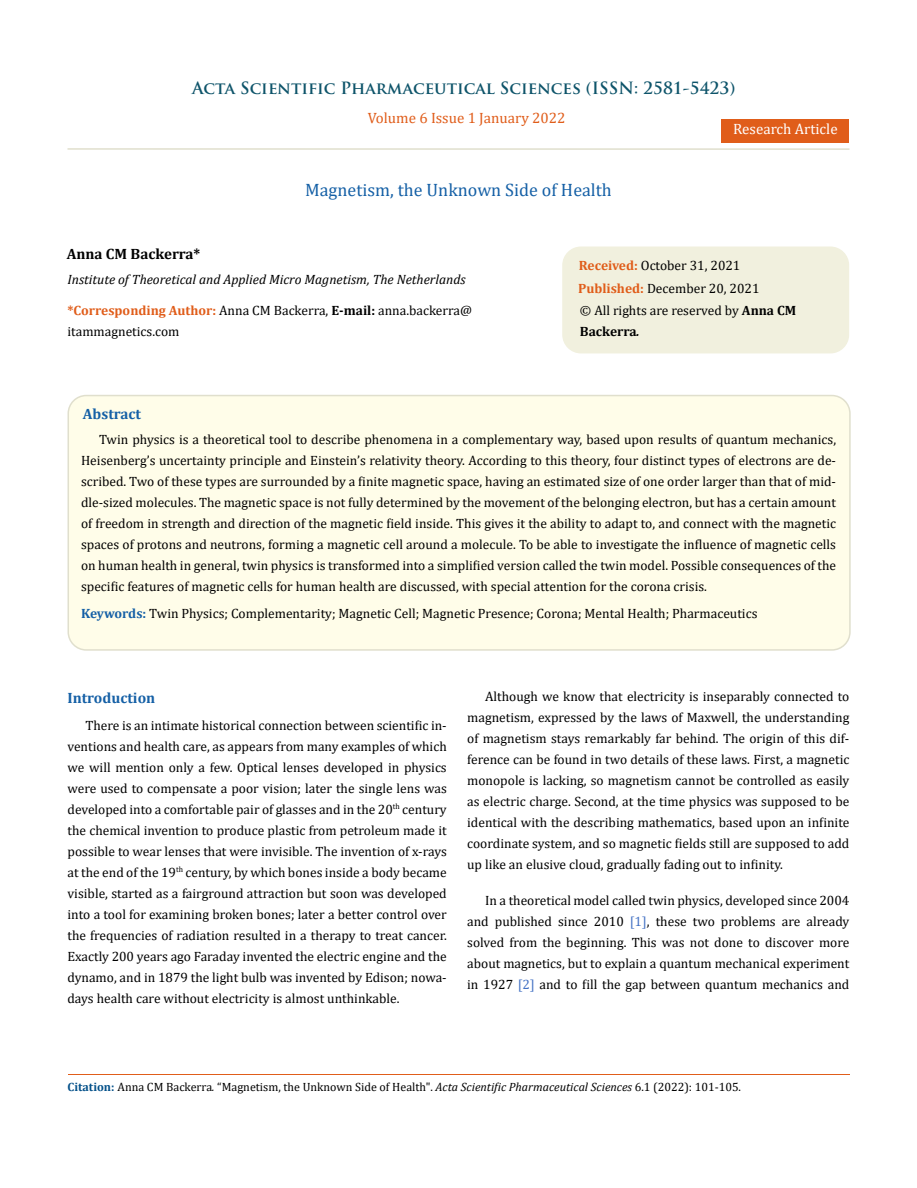
<style>
.page{position:relative;width:917px;height:1188px;background:#fff}
.page>*{position:absolute;margin:0;border:0;box-sizing:border-box;transform-origin:0 0}
.t1{font:18px "Cambria";color:#1560a6}
.t2{font:700 16.5px "Trajan Pro";color:#0e546a}
.t3{font:15px "Cambria";color:#e05d1a}
.t4{font:700 15px "Cambria";color:#1560a6}
.t5{font:700 15px "Cambria";color:#000}
.t6{font:15px "Cambria";color:#fff}
.t7{font:13.5px/21px "Cambria";color:#000;text-align:justify}
.t8{font:italic 13.5px "Cambria";color:#000}
.t9{font:12px "Cambria";color:#000}
.s1{font-weight:700;color:#e05d1a}
.s2{font-weight:700}
.s3{font-weight:700;font-style:italic}
.s4{font-weight:700;color:#1560a6}
.s5{color:#4472c4}
.s6{font-weight:700;color:#035089}
.s7{font-style:italic}
</style>
<div class="page">
<div style="left:721px;top:119px;width:128px;height:23px;background:#e05d1a"></div>
<div style="left:563px;top:247px;width:285px;height:106px;background:#f1f0de;border-radius:18px"></div>
<div style="left:562px;top:247px;width:287px;height:106px;border:2px solid #f1f0de;border-radius:18px"></div>
<div style="left:68px;top:396px;width:781px;height:254px;background:#fffde9;border-radius:18px"></div>
<div style="left:67px;top:395px;width:783px;height:256px;border:2px solid #e0dfcd;border-radius:18px"></div>
<hr style="left:68px;top:1075px;width:781px;height:1px;background:#e05d1a">
<hr style="left:67px;top:148px;width:782px;height:2px;background:#e0dfcd">
<p class="t2" style="left:192px;top:77px;width:545px">Acta Scientific Pharmaceutical Sciences (ISSN: 2581-5423)</p>
<p class="t3" style="left:368px;top:109px;width:199px">Volume 6 Issue 1 January 2022</p>
<p class="t6" style="left:733px;top:120px;width:106px">Research Article</p>
<h1 class="t1" style="left:305px;top:180px;width:308px">Magnetism, the Unknown Side of Health</h1>
<p class="t5" style="left:67px;top:243px;width:135px">Anna CM Backerra*</p>
<p class="t8" style="left:67px;top:270px;width:399px">Institute of Theoretical and Applied Micro Magnetism, The Netherlands</p>
<p class="t7" style="left:67px;top:300px;width:406px"><span class="s1">*Corresponding Author:</span> Anna CM Backerra, <span class="s2">E-mail:</span> anna.backerra@ itammagnetics.com</p>
<p class="t7" style="left:578px;top:254px;width:183px;line-height:23px"><span class="s1">Received:</span> October 31, 2021<br><span class="s1">Published:</span> December 20, 2021</p>
<p class="t7" style="left:580px;top:300px;width:218px">© All rights are reserved by <span class="s2">Anna CM<br>Backerra</span><span class="s3">.</span></p>
<p class="t4" style="left:83px;top:403px;width:60px">Abstract</p>
<p class="t7" style="left:81px;top:429px;width:756px;text-indent:18px">Twin physics is a theoretical tool to describe phenomena in a complementary way, based upon results of quantum mechanics, Heisenberg’s uncertainty principle and Einstein’s relativity theory. According to this theory, four distinct types of electrons are de&shy;scribed. Two of these types are surrounded by a finite magnetic space, having an estimated size of one order larger than that of mid&shy;dle-sized molecules. The magnetic space is not fully determined by the movement of the belonging electron, but has a certain amount of freedom in strength and direction of the magnetic field inside. This gives it the ability to adapt to, and connect with the magnetic spaces of protons and neutrons, forming a magnetic cell around a molecule. To be able to investigate the influence of magnetic cells on human health in general, twin physics is transformed into a simplified version called the twin model. Possible consequences of the specific features of magnetic cells for human health are discussed, with special attention for the corona crisis.</p>
<p class="t7" style="left:81px;top:603px;width:678px"><span class="s4">Keywords:</span> Twin Physics; Complementarity; Magnetic Cell; Magnetic Presence; Corona; Mental Health; Pharmaceutics</p>
<p class="t4" style="left:67px;top:687px;width:89px">Introduction</p>
<p class="t7" style="left:67px;top:714px;width:381px;text-indent:18px">There is an intimate historical connection between scientific in&shy;ventions and health care, as appears from many examples of which we will mention only a few. Optical lenses developed in physics were used to compensate a poor vision; later the single lens was developed into a comfortable pair of glasses and in the 20<sup>th</sup> century the chemical invention to produce plastic from petroleum made it possible to wear lenses that were invisible. The invention of x-rays at the end of the 19<sup>th</sup> century, by which bones inside a body became visible, started as a fairground attraction but soon was developed into a tool for examining broken bones; later a better control over the frequencies of radiation resulted in a therapy to treat cancer.<br>Exactly 200 years ago Faraday invented the electric engine and the dynamo, and in 1879 the light bulb was invented by Edison; nowa&shy;days health care without electricity is almost unthinkable.</p>
<p class="t7" style="left:467px;top:686px;width:384px;text-indent:18px">Although we know that electricity is inseparably connected to magnetism, expressed by the laws of Maxwell, the understanding of magnetism stays remarkably far behind. The origin of this dif&shy;ference can be found in two details of these laws. First, a magnetic monopole is lacking, so magnetism cannot be controlled as easily as electric charge. Second, at the time physics was supposed to be identical with the describing mathematics, based upon an infinite coordinate system, and so magnetic fields still are supposed to add up like an elusive cloud, gradually fading out to infinity.</p>
<p class="t7" style="left:467px;top:890px;width:384px;text-indent:18px">In a theoretical model called twin physics, developed since 2004 and published since 2010 <span class="s5">[1]</span>, these two problems are already solved from the beginning. This was not done to discover more about magnetics, but to explain a quantum mechanical experiment in 1927 <span class="s5">[2]</span> and to fill the gap between quantum mechanics and</p>
<p class="t9" style="left:68px;top:1080px;width:675px"><span class="s6">Citation:</span> Anna CM Backerra<span class="s7">.</span> “Magnetism, the Unknown Side of Health". <span class="s7">Acta Scientific Pharmaceutical Sciences</span> 6.1 (2022): 101-105.</p>
</div>
